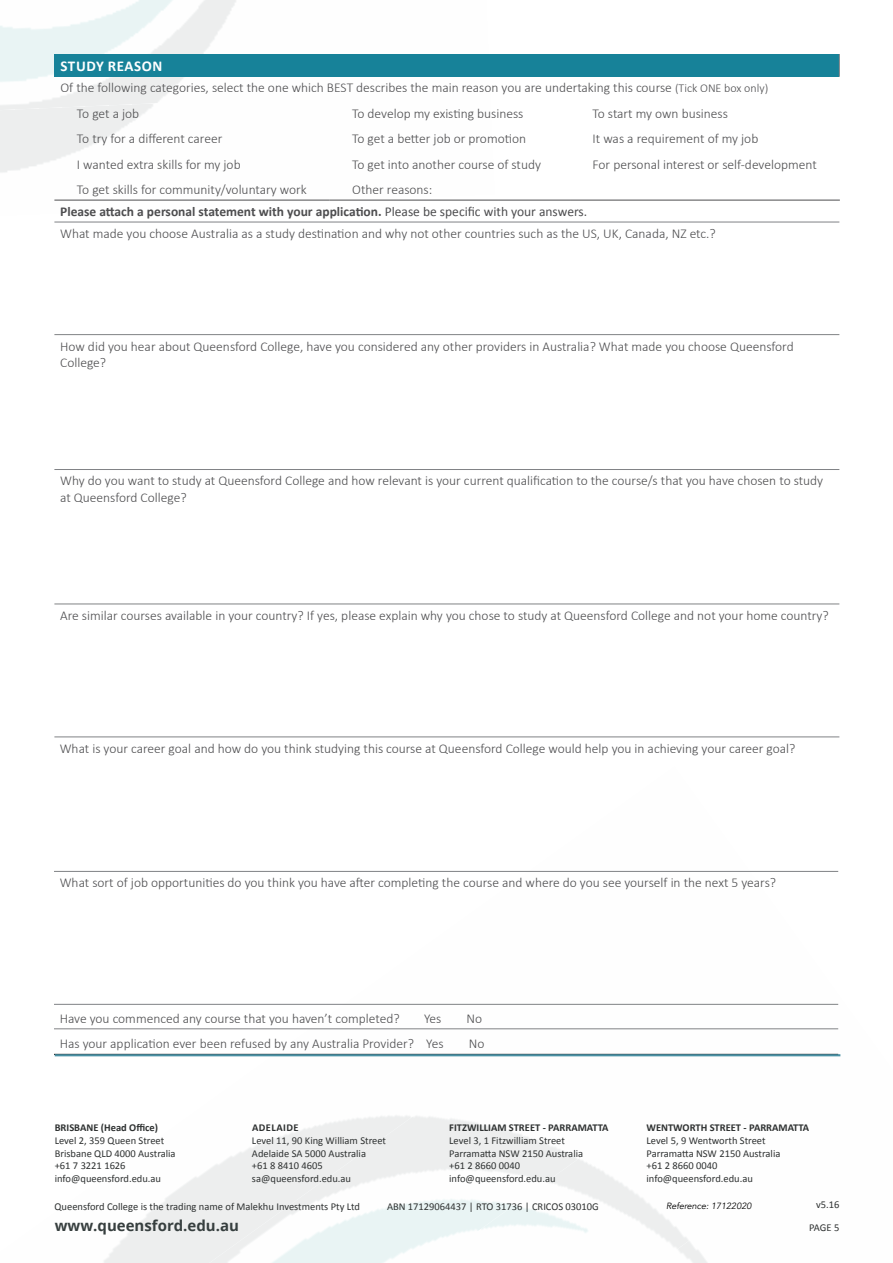
<style>
.page{position:relative;width:893px;height:1263px;background:#fff}
.page>*{position:absolute;margin:0;border:0;box-sizing:border-box;transform-origin:0 0}
.t1{font:700 15px "Open Sans";color:#373f3f}
.t2{font:700 15px "Calibri";letter-spacing:.04em;color:#fff}
.t3{font:300 13.5px/16.2px "Calibri";color:#4d4d4f}
.t4{font:10.5px/12.6px "Calibri";color:#2e3131}
.t5{font:700 10.5px "Calibri";color:#2e3131}
.t6{font:700 10.5px "Calibri";letter-spacing:.04em;color:#2e3131}
.t7{font:italic 9px "Avenir";color:#000}
.s1{font-size:12px}
.s2{font-weight:700}
.s3{font-weight:400}
</style>
<div class="page">
<hr style="left:54px;top:871px;width:784px;height:1px;background:#808285">
<hr style="left:54px;top:1004px;width:784px;height:1px;background:#808285">
<hr style="left:54px;top:1028px;width:784px;height:1px;background:#808285">
<hr style="left:54px;top:1054px;width:784px;height:1px;background:#000">
<hr style="left:54px;top:222px;width:785px;height:1px;background:#808285">
<hr style="left:54px;top:334px;width:785px;height:1px;background:#808285">
<hr style="left:54px;top:469px;width:785px;height:1px;background:#808285">
<hr style="left:54px;top:604px;width:785px;height:1px;background:#808285">
<hr style="left:54px;top:737px;width:785px;height:1px;background:#808285">
<hr style="left:55px;top:1054px;width:785px;height:2px;background:#4a91a4">
<hr style="left:54px;top:200px;width:276px;height:1px;background:#4d4d4f">
<hr style="left:330px;top:200px;width:240px;height:1px;background:#4d4d4f">
<hr style="left:570px;top:200px;width:270px;height:1px;background:#4d4d4f">
<div style="left:54px;top:54px;width:785px;height:23px;background:#178299"></div>
<svg style="left:839px;top:54px;width:1px;height:23px"></svg>
<p class="t2" style="left:60px;top:55px;width:104px">STUDY REASON</p>
<p class="t3" style="left:77px;top:74px;width:693px;line-height:26px;text-indent:-17px">Of the following categories, select the one which BEST describes the main reason you are undertaking this course <span class="s1">(Tick ONE box only)<br></span>To get a job</p>
<p class="t3" style="left:352px;top:105px;width:173px">To develop my existing business</p>
<p class="t3" style="left:593px;top:105px;width:137px">To start my own business</p>
<p class="t3" style="left:77px;top:130px;width:147px">To try for a different career</p>
<p class="t3" style="left:352px;top:130px;width:175px">To get a better job or promotion</p>
<p class="t3" style="left:593px;top:130px;width:167px">It was a requirement of my job</p>
<p class="t3" style="left:77px;top:156px;width:165px">I wanted extra skills for my job</p>
<p class="t3" style="left:352px;top:156px;width:190px">To get into another course of study</p>
<p class="t3" style="left:593px;top:156px;width:226px">For personal interest or self-development</p>
<p class="t3" style="left:77px;top:181px;width:231px">To get skills for community/voluntary work</p>
<p class="t3" style="left:352px;top:181px;width:82px">Other reasons:</p>
<p class="t3" style="left:60px;top:201px;width:657px;line-height:21.6px"><span class="s2">Please attach a personal statement with your application.</span> <span class="s3">Please be specific with your answers.<br></span>What made you choose Australia as a study destination and why not other countries such as the US, UK, Canada, NZ etc.?</p>
<p class="t3" style="left:60px;top:338px;width:735px">How did you hear about Queensford College, have you considered any other providers in Australia? What made you choose Queensford<br>College?</p>
<p class="t3" style="left:60px;top:473px;width:765px">Why do you want to study at Queensford College and how relevant is your current qualification to the course/s that you have chosen to study at Queensford College?</p>
<p class="t3" style="left:60px;top:607px;width:770px">Are similar courses available in your country? If yes, please explain why you chose to study at Queensford College and not your home country?</p>
<p class="t3" style="left:60px;top:740px;width:737px">What is your career goal and how do you think studying this course at Queensford College would help you in achieving your career goal?</p>
<p class="t3" style="left:60px;top:874px;width:718px">What sort of job opportunities do you think you have after completing the course and where do you see yourself in the next 5 years?</p>
<p class="t3" style="left:60px;top:1010px;width:341px">Have you commenced any course that you haven’t completed?</p>
<p class="t3" style="left:424px;top:1010px;width:19px">Yes</p>
<p class="t3" style="left:467px;top:1010px;width:17px">No</p>
<p class="t3" style="left:60px;top:1035px;width:385px">Has your application ever been refused by any Australia Provider? Yes</p>
<p class="t3" style="left:469px;top:1035px;width:17px">No</p>
<p class="t5" style="left:55px;top:1120px;width:105px">BRISBANE (Head Office)</p>
<p class="t4" style="left:55px;top:1134px;width:122px">Level 2, 359 Queen Street<br>Brisbane QLD 4000 Australia +61 7 3221 1626 info@queensford.edu.au</p>
<p class="t6" style="left:252px;top:1120px;width:48px">ADELAIDE</p>
<p class="t4" style="left:252px;top:1134px;width:136px">Level 11, 90 King William Street<br>Adelaide SA 5000 Australia<br>+61 8 8410 4605 sa@queensford.edu.au</p>
<p class="t5" style="left:449px;top:1120px;width:161px">FITZWILLIAM STREET - PARRAMATTA</p>
<p class="t4" style="left:449px;top:1134px;width:135px">Level 3, 1 Fitzwilliam Street<br>Parramatta NSW 2150 Australia +61 2 8660 0040 info@queensford.edu.au</p>
<p class="t5" style="left:646px;top:1120px;width:164px">WENTWORTH STREET - PARRAMATTA</p>
<p class="t4" style="left:646px;top:1134px;width:135px">Level 5, 9 Wentworth Street<br>Parramatta NSW 2150 Australia +61 2 8660 0040 info@queensford.edu.au</p>
<p class="t4" style="left:55px;top:1200px;width:307px">Queensford College is the trading name of Malekhu Investments Pty Ltd</p>
<p class="t4" style="left:387px;top:1200px;width:213px">ABN 17129064437 | RTO 31736 | CRICOS 03010G</p>
<p class="t4" style="left:816px;top:1198px;width:25px">v5.16</p>
<p class="t7" style="left:666px;top:1200px;width:87px">Reference: 17122020</p>
<p class="t1" style="left:55px;top:1215px;width:186px">www.queensford.edu.au</p>
<p class="t4" style="left:809px;top:1221px;width:32px">PAGE 5</p>
</div>
